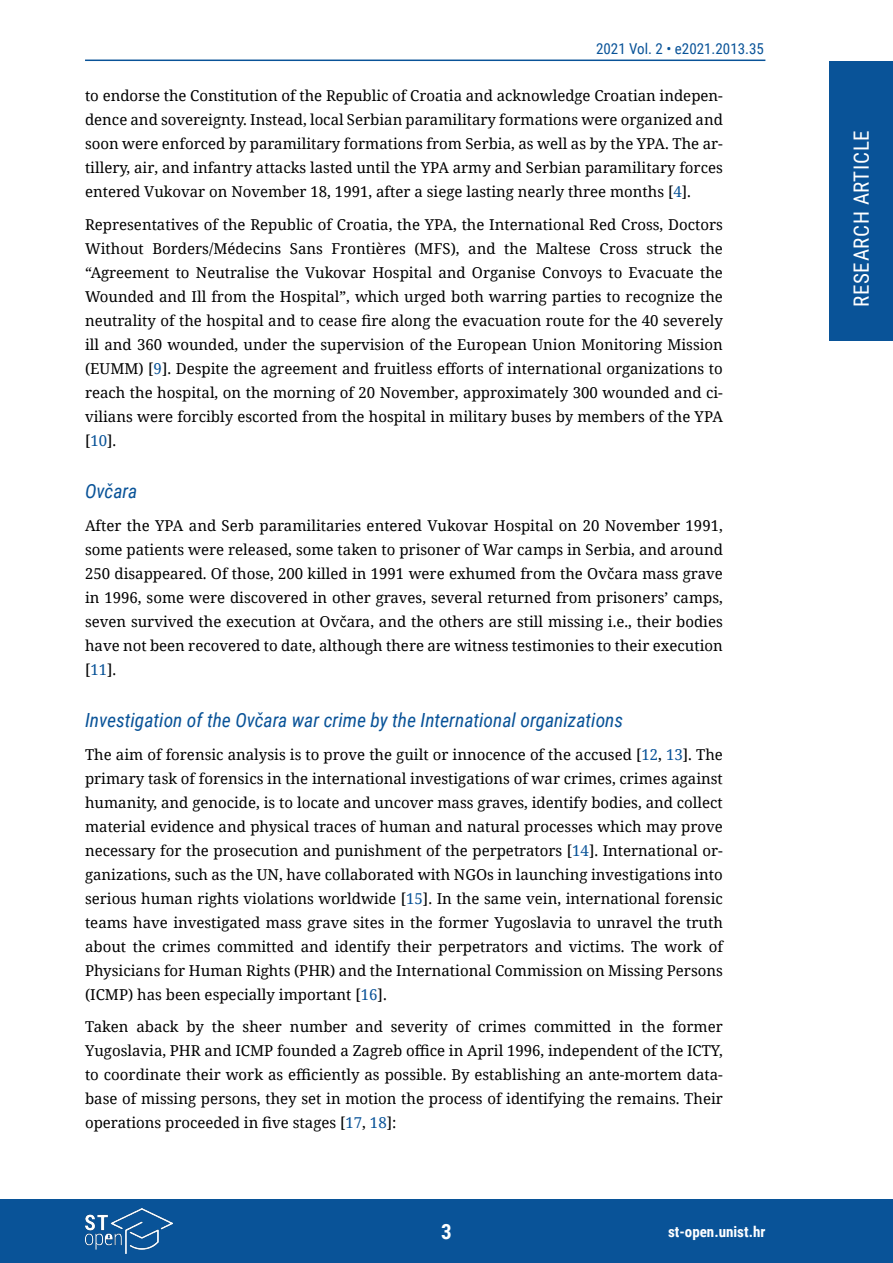
<style>
.page{position:relative;width:893px;height:1263px;background:#fff}
.page>*{position:absolute;margin:0;border:0;box-sizing:border-box;transform-origin:0 0}
.t1{font:21px "Roboto Condensed";letter-spacing:.035em;color:#fff}
.t2{font:700 21px "Roboto Condensed";color:#fff}
.t3{font:italic 19.5px "Roboto Condensed";color:#095398}
.t4{font:15px/24px "Noto Serif";color:#000;text-align:justify}
.t5{font:15px "Roboto Condensed";color:#095398}
.t6{font:700 15px "Roboto Condensed";color:#fff}
.s1{color:#095398}
</style>
<div class="page">
<div style="left:829px;top:61px;width:64px;height:279px;background:#095398"></div>
<div style="left:0;top:1199px;width:893px;height:64px;background:#095398"></div>
<hr style="left:85px;top:60px;width:680px;height:1px;background:#095398">
<img style="left:85px;top:1209px;width:87px;height:44px">
<p class="t5" style="left:596px;top:38px;width:169px">2021 Vol. 2 • e2021.2013.35</p>
<p class="t4" style="left:85px;top:83px;width:639px">to endorse the Constitution of the Republic of Croatia and acknowledge Croatian indepen&shy;dence and sovereignty. Instead, local Serbian paramilitary formations were organized and soon were enforced by paramilitary formations from Serbia, as well as by the YPA. The ar&shy;tillery, air, and infantry attacks lasted until the YPA army and Serbian paramilitary forces entered Vukovar on November 18, 1991, after a siege lasting nearly three months [<span class="s1">4</span>].</p>
<p class="t4" style="left:85px;top:212px;width:639px">Representatives of the Republic of Croatia, the YPA, the International Red Cross, Doctors Without Borders/Médecins Sans Frontières (MFS), and the Maltese Cross struck the “Agreement to Neutralise the Vukovar Hospital and Organise Convoys to Evacuate the Wounded and Ill from the Hospital”, which urged both warring parties to recognize the neutrality of the hospital and to cease fire along the evacuation route for the 40 severely ill and 360 wounded, under the supervision of the European Union Monitoring Mission (EUMM) [<span class="s1">9</span>]. Despite the agreement and fruitless efforts of international organizations to reach the hospital, on the morning of 20 November, approximately 300 wounded and ci&shy;vilians were forcibly escorted from the hospital in military buses by members of the YPA [<span class="s1">10</span>].</p>
<h2 class="t3" style="left:85px;top:477px;width:54px">Ovčara</h2>
<p class="t4" style="left:85px;top:513px;width:639px">After the YPA and Serb paramilitaries entered Vukovar Hospital on 20 November 1991, some patients were released, some taken to prisoner of War camps in Serbia, and around 250 disappeared. Of those, 200 killed in 1991 were exhumed from the Ovčara mass grave in 1996, some were discovered in other graves, several returned from prisoners’ camps, seven survived the execution at Ovčara, and the others are still missing i.e., their bodies have not been recovered to date, although there are witness testimonies to their execution [<span class="s1">11</span>].</p>
<h2 class="t3" style="left:85px;top:707px;width:540px">Investigation of the Ovčara war crime by the International organizations</h2>
<p class="t4" style="left:85px;top:742px;width:639px">The aim of forensic analysis is to prove the guilt or innocence of the accused [<span class="s1">12</span>, <span class="s1">13</span>]. The primary task of forensics in the international investigations of war crimes, crimes against humanity, and genocide, is to locate and uncover mass graves, identify bodies, and collect material evidence and physical traces of human and natural processes which may prove necessary for the prosecution and punishment of the perpetrators [<span class="s1">14</span>]. International or&shy;ganizations, such as the UN, have collaborated with NGOs in launching investigations into serious human rights violations worldwide [<span class="s1">15</span>]. In the same vein, international forensic teams have investigated mass grave sites in the former Yugoslavia to unravel the truth about the crimes committed and identify their perpetrators and victims. The work of Physicians for Human Rights (PHR) and the International Commission on Missing Persons (ICMP) has been especially important [<span class="s1">16</span>].</p>
<p class="t4" style="left:85px;top:1014px;width:639px">Taken aback by the sheer number and severity of crimes committed in the former Yugoslavia, PHR and ICMP founded a Zagreb office in April 1996, independent of the ICTY, to coordinate their work as efficiently as possible. By establishing an ante-mortem data&shy;base of missing persons, they set in motion the process of identifying the remains. Their operations proceeded in five stages [<span class="s1">17</span>, <span class="s1">18</span>]:</p>
<h1 class="t2" style="left:441px;top:1217px;width:12px">3</h1>
<p class="t6" style="left:668px;top:1221px;width:99px">st-open.unist.hr</p>
<h1 class="t1" style="left:847px;top:307px;width:179px;rotate:-90deg">RESEARCH ARTICLE</h1>
</div>
